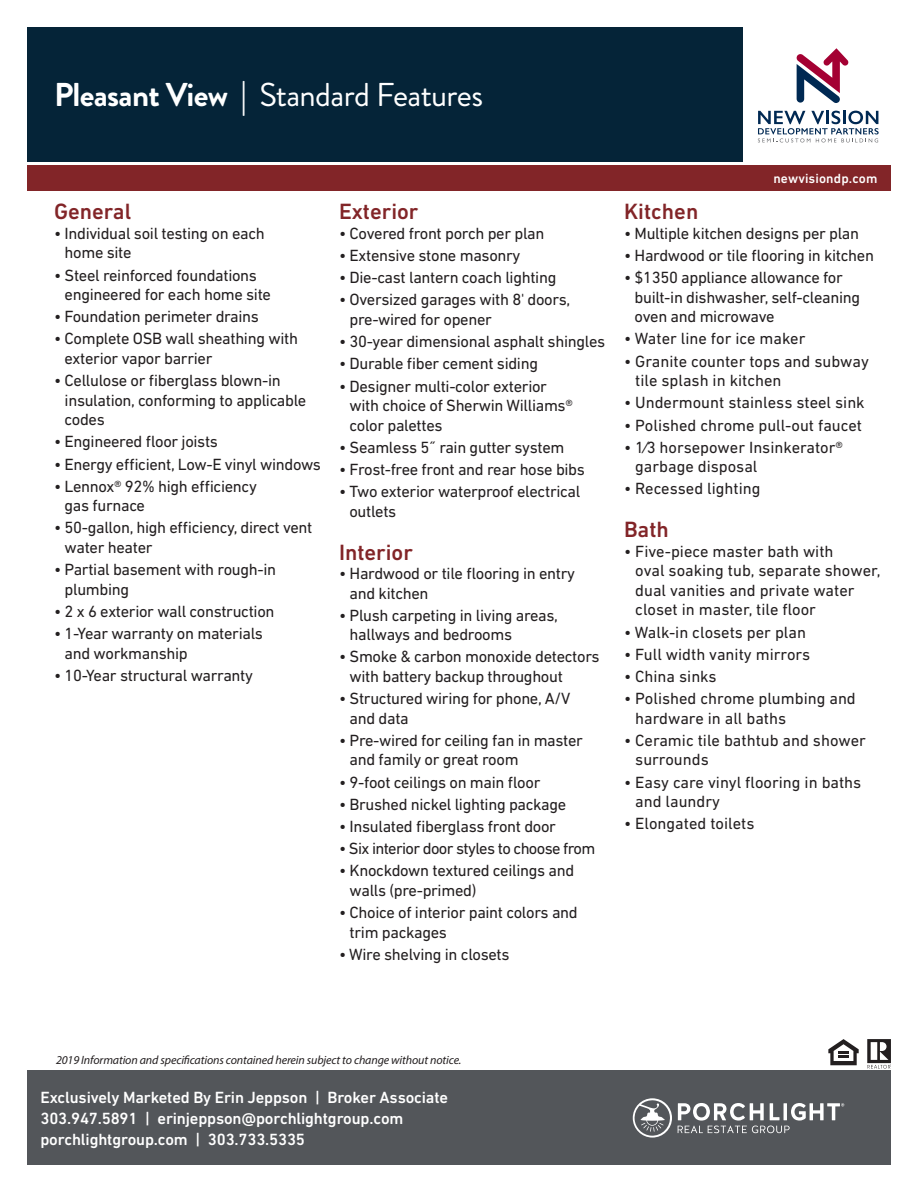
<style>
.page{position:relative;width:918px;height:1188px;background:#fff}
.page>*{position:absolute;margin:0;border:0;box-sizing:border-box;transform-origin:0 0}
.Headline{font:33px "Brandon Grotesque";letter-spacing:-.02em;color:#fff}
.Special_Freatures_Su{font:500 22.5px "DIN Next LT Pro";color:#822528}
.Special_Features_Lis{font:16.5px/19.5px "DIN Next LT Pro";letter-spacing:-.02em;color:#231f20}
.Special_Features_Lis-2{font:16.5px/19.5px "DIN Next LT Pro";color:#231f20}
.Contact{font:500 16.5px/21px "DIN Next LT Pro";letter-spacing:-.01em;color:#fff}
.Special_Features_Lis-3{font:16.5px "DIN Next LT Pro";letter-spacing:-.04em;color:#231f20}
.Contact-2{font:500 13.5px "DIN Next LT Pro";letter-spacing:.01em;color:#fff}
.disclaimer{font:italic 12px "Myriad Pro";letter-spacing:-.01em;color:#231f20}
.s1{font-weight:700}
</style>
<div class="page">
<svg style="left:867px;top:1039px;width:24px;height:30px"></svg>
<svg style="left:828px;top:1039px;width:31px;height:26px"></svg>
<div style="left:27px;top:27px;width:716px;height:134px;background:#052438"></div>
<div style="left:27px;top:165px;width:864px;height:26px;background:#822528"></div>
<svg style="left:796px;top:48px;width:53px;height:55px"></svg>
<svg style="left:758px;top:111px;width:121px;height:31px"></svg>
<div style="left:27px;top:1071px;width:864px;height:94px;background:#53565a"></div>
<svg style="left:633px;top:1098px;width:39px;height:40px"></svg>
<svg style="left:678px;top:1103px;width:166px;height:30px"></svg>
<p class="Headline" style="left:54px;top:72px;width:431px"><span class="s1">Pleasant View |</span> Standard Features</p>
<p class="Special_Freatures_Su" style="left:54px;top:199px;width:79px">General</p>
<p class="Special_Features_Lis" style="left:65px;top:223px;width:202px;text-indent:-11px">• Individual soil testing on each home site</p>
<p class="Special_Features_Lis" style="left:65px;top:265px;width:208px;text-indent:-11px">• Steel reinforced foundations engineered for each home site</p>
<p class="Special_Features_Lis" style="left:54px;top:307px;width:206px">• Foundation perimeter drains</p>
<p class="Special_Features_Lis" style="left:65px;top:329px;width:235px;text-indent:-11px">• Complete OSB wall sheathing with exterior vapor barrier</p>
<p class="Special_Features_Lis" style="left:65px;top:371px;width:243px;text-indent:-11px">• Cellulose or fiberglass blown-in insulation, conforming to applicable codes</p>
<p class="Special_Features_Lis" style="left:54px;top:432px;width:166px">• Engineered floor joists</p>
<p class="Special_Features_Lis" style="left:54px;top:454px;width:269px">• Energy efficient, Low-E vinyl windows</p>
<p class="Special_Features_Lis" style="left:65px;top:476px;width:194px;text-indent:-11px">• Lennox® 92% high efficiency gas furnace</p>
<p class="Special_Features_Lis" style="left:65px;top:518px;width:249px;text-indent:-11px">• 50-gallon, high efficiency, direct vent water heater</p>
<p class="Special_Features_Lis" style="left:65px;top:560px;width:213px;text-indent:-11px">• Partial basement with rough-in plumbing</p>
<p class="Special_Features_Lis" style="left:54px;top:601px;width:222px">• 2 x 6 exterior wall construction</p>
<p class="Special_Features_Lis" style="left:65px;top:624px;width:200px;text-indent:-11px">• 1-Year warranty on materials and workmanship</p>
<p class="Special_Features_Lis" style="left:54px;top:665px;width:200px">• 10-Year structural warranty</p>
<p class="Special_Freatures_Su" style="left:339px;top:199px;width:81px">Exterior</p>
<p class="Special_Features_Lis" style="left:339px;top:223px;width:207px">• Covered front porch per plan</p>
<p class="Special_Features_Lis" style="left:339px;top:246px;width:183px">• Extensive stone masonry</p>
<p class="Special_Features_Lis" style="left:339px;top:268px;width:219px">• Die-cast lantern coach lighting</p>
<p class="Special_Features_Lis" style="left:350px;top:290px;width:222px;text-indent:-11px">• Oversized garages with 8' doors, pre-wired for opener</p>
<p class="Special_Features_Lis" style="left:339px;top:332px;width:268px">• 30-year dimensional asphalt shingles</p>
<p class="Special_Features_Lis" style="left:339px;top:354px;width:201px">• Durable fiber cement siding</p>
<p class="Special_Features_Lis" style="left:350px;top:376px;width:225px;text-indent:-11px">• Designer multi-color exterior with choice of Sherwin Williams® color palettes</p>
<p class="Special_Features_Lis" style="left:339px;top:437px;width:227px">• Seamless 5˝ rain gutter system</p>
<p class="Special_Features_Lis" style="left:339px;top:459px;width:247px">• Frost-free front and rear hose bibs</p>
<p class="Special_Features_Lis" style="left:349px;top:482px;width:232px;text-indent:-10px">• Two exterior waterproof electrical outlets</p>
<p class="Special_Freatures_Su" style="left:339px;top:539px;width:75px">Interior</p>
<p class="Special_Features_Lis" style="left:350px;top:564px;width:227px;text-indent:-11px">• Hardwood or tile flooring in entry and kitchen</p>
<p class="Special_Features_Lis" style="left:350px;top:605px;width:210px;text-indent:-11px">• Plush carpeting in living areas, hallways and bedrooms</p>
<p class="Special_Features_Lis" style="left:350px;top:647px;width:252px;text-indent:-11px">• Smoke &amp; carbon monoxide detectors with battery backup throughout</p>
<p class="Special_Features_Lis" style="left:350px;top:689px;width:222px;text-indent:-11px">• Structured wiring for phone, A/V and data</p>
<p class="Special_Features_Lis" style="left:350px;top:730px;width:235px;text-indent:-11px">• Pre-wired for ceiling fan in master and family or great room</p>
<p class="Special_Features_Lis" style="left:339px;top:772px;width:203px">• 9-foot ceilings on main floor</p>
<p class="Special_Features_Lis" style="left:339px;top:794px;width:229px">• Brushed nickel lighting package</p>
<p class="Special_Features_Lis" style="left:339px;top:816px;width:219px">• Insulated fiberglass front door</p>
<p class="Special_Features_Lis-3" style="left:339px;top:839px;width:258px">• Six interior door styles to choose from</p>
<p class="Special_Features_Lis" style="left:350px;top:861px;width:226px;text-indent:-11px">• Knockdown textured ceilings and walls (pre-primed)</p>
<p class="Special_Features_Lis" style="left:350px;top:903px;width:230px;text-indent:-11px">• Choice of interior paint colors and trim packages</p>
<p class="Special_Features_Lis" style="left:339px;top:944px;width:172px">• Wire shelving in closets</p>
<p class="Contact-2" style="left:773px;top:171px;width:106px">newvisiondp.com</p>
<p class="Special_Freatures_Su" style="left:624px;top:199px;width:76px">Kitchen</p>
<p class="Special_Features_Lis" style="left:624px;top:223px;width:237px">• Multiple kitchen designs per plan</p>
<p class="Special_Features_Lis" style="left:624px;top:246px;width:252px">• Hardwood or tile flooring in kitchen</p>
<p class="Special_Features_Lis" style="left:635px;top:268px;width:227px;text-indent:-11px">• $1350 appliance allowance for built-in dishwasher, self-cleaning oven and microwave</p>
<p class="Special_Features_Lis-2" style="left:624px;top:329px;width:183px">• Water line for ice maker</p>
<p class="Special_Features_Lis-2" style="left:635px;top:351px;width:235px;text-indent:-11px">• Granite counter tops and subway tile splash in kitchen</p>
<p class="Special_Features_Lis-2" style="left:624px;top:393px;width:242px">• Undermount stainless steel sink</p>
<p class="Special_Features_Lis-2" style="left:624px;top:415px;width:240px">• Polished chrome pull-out faucet</p>
<p class="Special_Features_Lis-2" style="left:635px;top:437px;width:209px;text-indent:-11px">• 1⁄3 horsepower Insinkerator® garbage disposal</p>
<p class="Special_Features_Lis-2" style="left:624px;top:479px;width:138px">• Recessed lighting</p>
<p class="Special_Freatures_Su" style="left:624px;top:517px;width:46px">Bath</p>
<p class="Special_Features_Lis-2" style="left:635px;top:541px;width:247px;text-indent:-11px">• Five-piece master bath with<br>oval soaking tub, separate shower, dual vanities and private water closet in master, tile floor</p>
<p class="Special_Features_Lis-2" style="left:624px;top:622px;width:184px">• Walk-in closets per plan</p>
<p class="Special_Features_Lis-2" style="left:624px;top:644px;width:188px">• Full width vanity mirrors</p>
<p class="Special_Features_Lis-2" style="left:624px;top:666px;width:94px">• China sinks</p>
<p class="Special_Features_Lis-2" style="left:635px;top:689px;width:222px;text-indent:-11px">• Polished chrome plumbing and hardware in all baths</p>
<p class="Special_Features_Lis-2" style="left:635px;top:730px;width:232px;text-indent:-11px">• Ceramic tile bathtub and shower surrounds</p>
<p class="Special_Features_Lis-2" style="left:635px;top:772px;width:228px;text-indent:-11px">• Easy care vinyl flooring in baths and laundry</p>
<p class="Special_Features_Lis-2" style="left:624px;top:814px;width:132px">• Elongated toilets</p>
<p class="disclaimer" style="left:56px;top:1052px;width:407px">2019 Information and specifications contained herein subject to change without notice.</p>
<p class="Contact" style="left:40px;top:1087px;width:409px">Exclusively Marketed By Erin Jeppson | Broker Associate<br>303.947.5891 | erinjeppson@porchlightgroup.com</p>
<p class="Contact" style="left:40px;top:1129px;width:266px">porchlightgroup.com | 303.733.5335</p>
</div>
